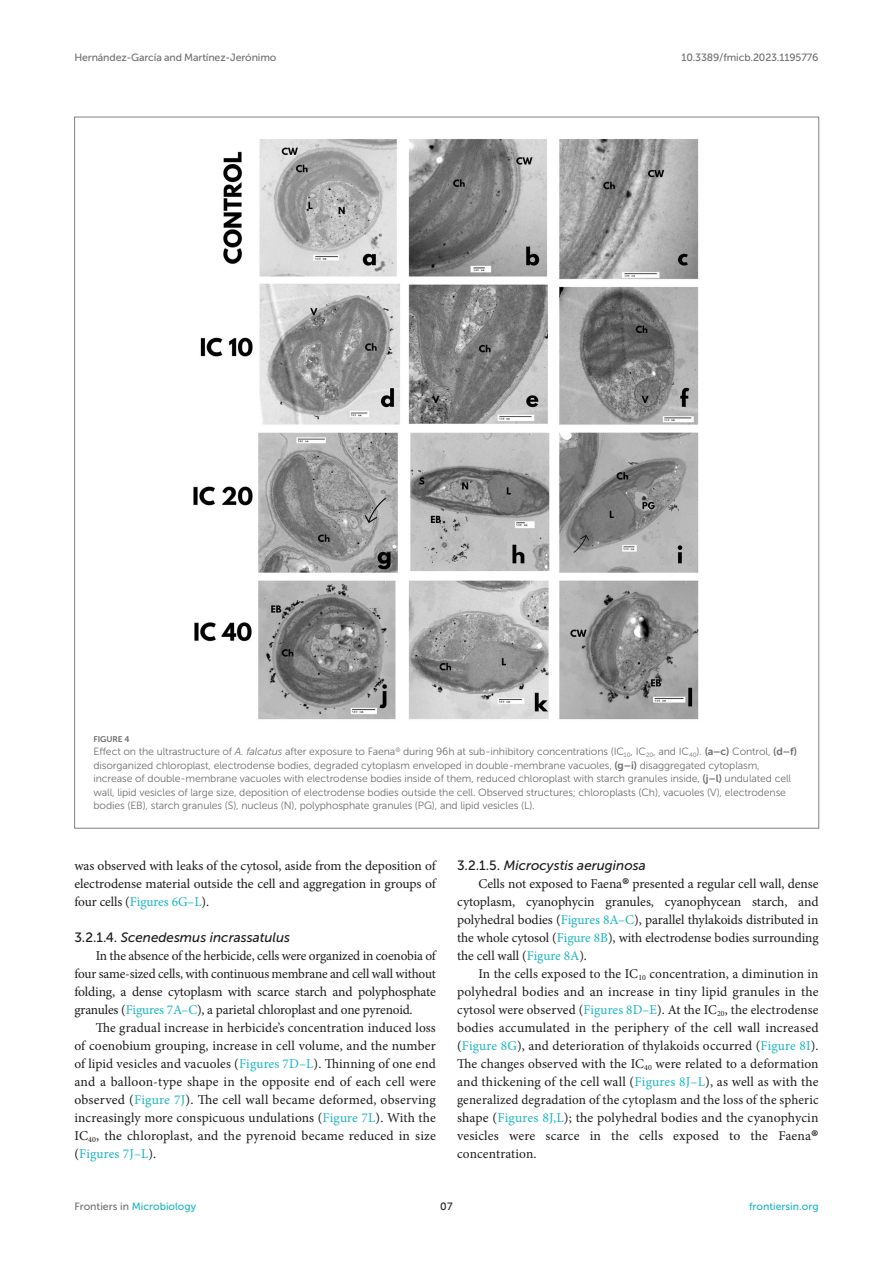
<style>
.page{position:relative;width:893px;height:1263px;background:#fff}
.page>*{position:absolute;margin:0;border:0;box-sizing:border-box;transform-origin:0 0}
.TEXT{font:13.5px/18px "Minion Pro";letter-spacing:.005em;color:#1b1c1b;text-align:justify}
.TEXT_FLUSH{font:13.5px/18px "Minion Pro";letter-spacing:-.01em;color:#1b1c1b;text-align:justify}
.HEAD_4{font:italic 13.5px "Museo Sans 500";color:#1b1c1b}
.FIG_LEG{font:10.5px/13.5px "Museo Sans 300";letter-spacing:-.01em;color:#706f70}
.t1{font:10.5px "Museo Sans 500";letter-spacing:-.015em;color:#706f70}
.t2{font:10.5px "Museo Sans 500";color:#1db5c3}
.t3{font:10.5px "Museo Sans 500";color:#1b1c1b}
.FIG_HD{font:8.25px "Museo Sans 700";letter-spacing:-.01em;color:#706f70}
.s1{font-style:italic}
.s2{font-family:"Museo Sans 700"}
.s3{color:#1db5c3}
.s4{font-style:normal}
.s5{font-size:22.5px;color:#000}
.s6{color:#706f70}
</style>
<div class="page">
<img style="left:193px;top:138px;width:506px;height:582px">
<p class="t1" style="left:74px;top:51px;width:203px">Hernández-García and Martínez-Jerónimo</p>
<p class="t1" style="left:681px;top:51px;width:139px">10.3389/fmicb.2023.1195776</p>
<p class="FIG_HD" style="left:94px;top:734px;width:37px">FIGURE 4</p>
<p class="FIG_LEG" style="left:94px;top:745px;width:705px">Effect on the ultrastructure of <span class="s1">A. falcatus</span> after exposure to Faena<sup>®</sup> during 96 h at sub-inhibitory concentrations (IC<sub>10</sub>, IC<sub>20</sub>, and IC<sub>40</sub>). <span class="s2">(a–c)</span> Control, <span class="s2">(d–f) </span>disorganized chloroplast, electrodense bodies, degraded cytoplasm enveloped in double-membrane vacuoles, <span class="s2">(g–i)</span> disaggregated cytoplasm, increase of double-membrane vacuoles with electrodense bodies inside of them, reduced chloroplast with starch granules inside, <span class="s2">(j–l)</span> undulated cell wall, lipid vesicles of large size, deposition of electrodense bodies outside the cell. Observed structures; chloroplasts (Ch), vacuoles (V), electrodense bodies (EB), starch granules (S), nucleus (N), polyphosphate granules (PG), and lipid vesicles (L).</p>
<p class="TEXT" style="left:74px;top:857px;width:363px">was observed with leaks of the cytosol, aside from the deposition of electrodense material outside the cell and aggregation in groups of four cells (<span class="s3">Figures 6G–L</span>).</p>
<p class="HEAD_4" style="left:74px;top:930px;width:217px"><span class="s4">3.2.1.4.</span> Scenedesmus incrassatulus</p>
<p class="TEXT_FLUSH" style="left:74px;top:947px;width:363px;text-indent:21px">In the absence of the herbicide, cells were organized in coenobia of four same-sized cells, with continuous membrane and cell wall without folding, a dense cytoplasm with scarce starch and polyphosphate granules (<span class="s3">Figures 7A–C</span>), a parietal chloroplast and one pyrenoid.</p>
<p class="TEXT" style="left:74px;top:1019px;width:363px;text-indent:21px">The gradual increase in herbicide’s concentration induced loss of coenobium grouping, increase in cell volume, and the number of lipid vesicles and vacuoles (<span class="s3">Figures 7D–L</span>). Thinning of one end and a balloon-type shape in the opposite end of each cell were observed (<span class="s3">Figure 7J</span>). The cell wall became deformed, observing increasingly more conspicuous undulations (<span class="s3">Figure 7L</span>). With the IC<sub>40</sub>, the chloroplast, and the pyrenoid became reduced in size (<span class="s3">Figures 7J–L</span>).</p>
<p class="HEAD_4" style="left:457px;top:858px;width:190px"><span class="s4">3.2.1.5.</span> Microcystis aeruginosa</p>
<p class="TEXT_FLUSH" style="left:457px;top:875px;width:363px;text-indent:21px">Cells not exposed to Faena<span class="s5">®</span> presented a regular cell wall, dense cytoplasm, cyanophycin granules, cyanophycean starch, and polyhedral bodies (<span class="s3">Figures 8A–C</span>), parallel thylakoids distributed in the whole cytosol (<span class="s3">Figure 8B</span>), with electrodense bodies surrounding the cell wall (<span class="s3">Figure 8A</span>).</p>
<p class="TEXT" style="left:457px;top:965px;width:363px;text-indent:21px">In the cells exposed to the IC<sub>10</sub> concentration, a diminution in polyhedral bodies and an increase in tiny lipid granules in the cytosol were observed (<span class="s3">Figures 8D–E</span>). At the IC<sub>20</sub>, the electrodense bodies accumulated in the periphery of the cell wall increased (<span class="s3">Figure 8G</span>), and deterioration of thylakoids occurred (<span class="s3">Figure 8I</span>).<br>The changes observed with the IC<sub>40</sub> were related to a deformation and thickening of the cell wall (<span class="s3">Figures 8J–L</span>), as well as with the generalized degradation of the cytoplasm and the loss of the spheric shape (<span class="s3">Figures 8J,L</span>); the polyhedral bodies and the cyanophycin vesicles were scarce in the cells exposed to the Faena<span class="s5">® </span>concentration.</p>
<p class="t2" style="left:74px;top:1200px;width:123px"><span class="s6">Frontiers in</span> Microbiology</p>
<p class="t3" style="left:440px;top:1200px;width:14px">07</p>
<p class="t2" style="left:749px;top:1200px;width:71px">frontiersin.org</p>
</div>
